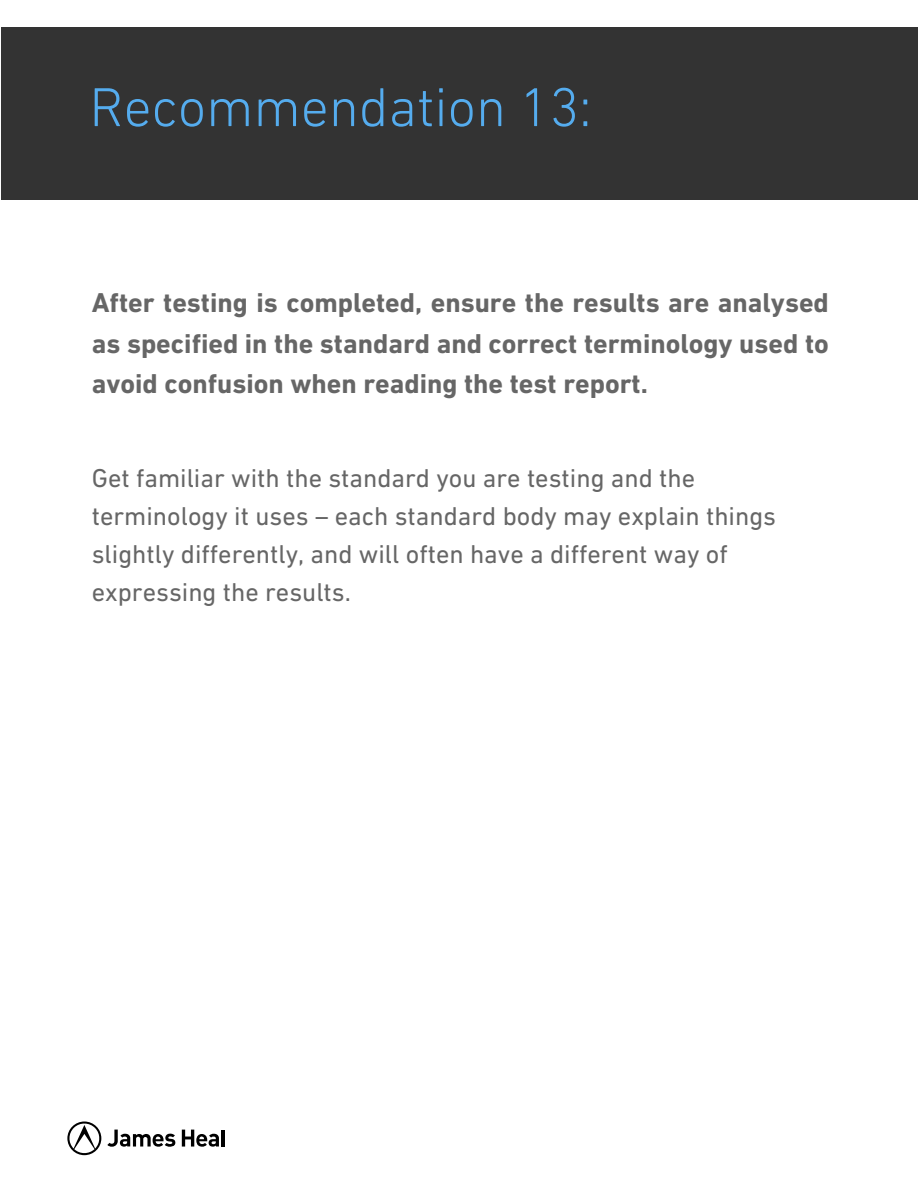
<style>
.page{position:relative;width:918px;height:1188px;background:#fff}
.page>*{position:absolute;margin:0;border:0;box-sizing:border-box;transform-origin:0 0}
.t1{font:300 55.65px "DIN Next LT Pro";color:#55acee}
.t2{font:700 27.75px/40.5px "DIN Next LT Pro";color:#666;text-align:justify}
.t3{font:26.25px/38.2px "DIN Next LT Pro";color:#666}
</style>
<div class="page">
<svg style="left:67px;top:1122px;width:34px;height:33px"></svg>
<hr style="left:222px;top:1130px;width:3px;height:17px;background:#000">
<svg style="left:107px;top:1130px;width:68px;height:17px"></svg>
<svg style="left:182px;top:1130px;width:37px;height:17px"></svg>
<div style="left:1px;top:27px;width:917px;height:173px;background:#333"></div>
<p class="t1" style="left:89px;top:84px;width:504px">Recommendation 13:</p>
<p class="t2" style="left:92px;top:285px;width:739px">After testing is completed, ensure the results are analysed as specified in the standard and correct terminology used to avoid confusion when reading the test report.</p>
<p class="t3" style="left:92px;top:461px;width:686px">Get familiar with the standard you are testing and the terminology it uses – each standard body may explain things slightly differently, and will often have a different way of expressing the results.</p>
</div>
